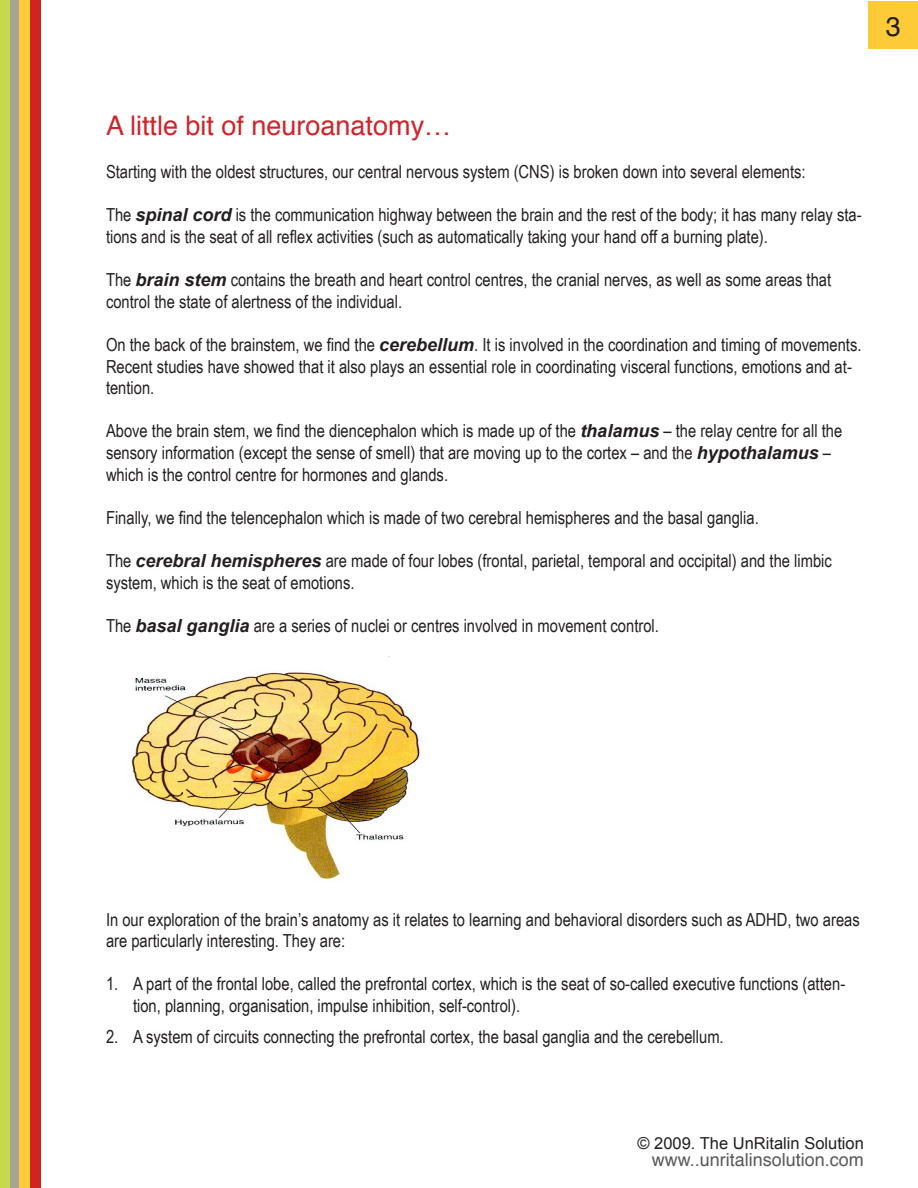
<style>
.page{position:relative;width:918px;height:1188px;background:#fff}
.page>*{position:absolute;margin:0;border:0;box-sizing:border-box;transform-origin:0 0}
.t1{font:27px "Helvetica";color:#d1232a}
.t2{font:27px "Helvetica";color:#231f20}
.t3{font:18px/21.6px "Arial Narrow";color:#231f20}
.t4{font:18px "Helvetica";color:#595959}
.t5{font:16.5px "Arial";color:#231f20}
.s1{font-family:"Arial";font-weight:700;font-style:italic}
</style>
<div class="page">
<div style="left:10px;top:0;width:10px;height:1188px;background:#a6a595"></div>
<div style="left:20px;top:0;width:10px;height:1188px;background:#fecb38"></div>
<div style="left:30px;top:0;width:10px;height:1188px;background:#d2231e"></div>
<div style="left:0;top:0;width:10px;height:1188px;background:#c4d94b"></div>
<img style="left:131px;top:672px;width:289px;height:207px">
<div style="left:868px;top:2px;width:50px;height:48px;background:#fecb38"></div>
<p class="t2" style="left:886px;top:5px;width:17px">3</p>
<p class="t1" style="left:106px;top:105px;width:347px">A little bit of neuroanatomy…</p>
<p class="t3" style="left:106px;top:160px;width:701px">Starting with the oldest structures, our central nervous system (CNS) is broken down into several elements:</p>
<p class="t3" style="left:106px;top:204px;width:757px">The <span class="s1">spinal cord</span> is the communication highway between the brain and the rest of the body; it has many relay sta&shy;tions and is the seat of all reflex activities (such as automatically taking your hand off a burning plate).</p>
<p class="t3" style="left:106px;top:268px;width:727px">The <span class="s1">brain stem</span> contains the breath and heart control centres, the cranial nerves, as well as some areas that control the state of alertness of the individual.</p>
<p class="t3" style="left:106px;top:333px;width:757px">On the back of the brainstem, we find the <span class="s1">cerebellum</span>. It is involved in the coordination and timing of movements.<br>Recent studies have showed that it also plays an essential role in coordinating visceral functions, emotions and at&shy;tention.</p>
<p class="t3" style="left:106px;top:420px;width:738px">Above the brain stem, we find the diencephalon which is made up of the <span class="s1">thalamus</span> – the relay centre for all the sensory information (except the sense of smell) that are moving up to the cortex – and the <span class="s1">hypothalamus</span> – which is the control centre for hormones and glands.</p>
<p class="t3" style="left:106px;top:506px;width:654px">Finally, we find the telencephalon which is made of two cerebral hemispheres and the basal ganglia.</p>
<p class="t3" style="left:106px;top:549px;width:727px">The <span class="s1">cerebral hemispheres</span> are made of four lobes (frontal, parietal, temporal and occipital) and the limbic system, which is the seat of emotions.</p>
<p class="t3" style="left:106px;top:614px;width:554px">The <span class="s1">basal ganglia</span> are a series of nuclei or centres involved in movement control.</p>
<p class="t3" style="left:106px;top:908px;width:755px">In our exploration of the brain’s anatomy as it relates to learning and behavioral disorders such as ADHD, two areas are particularly interesting. They are:</p>
<p class="t3" style="left:133px;top:972px;width:714px;text-indent:-27px">1. A part of the frontal lobe, called the prefrontal cortex, which is the seat of so-called executive functions (atten&shy;tion, planning, organisation, impulse inhibition, self-control).</p>
<p class="t3" style="left:106px;top:1025px;width:619px">2. A system of circuits connecting the prefrontal cortex, the basal ganglia and the cerebellum.</p>
<p class="t5" style="left:638px;top:1132px;width:228px">© 2009. The UnRitalin Solution</p>
<p class="t4" style="left:652px;top:1146px;width:214px">www..unritalinsolution.com</p>
</div>
